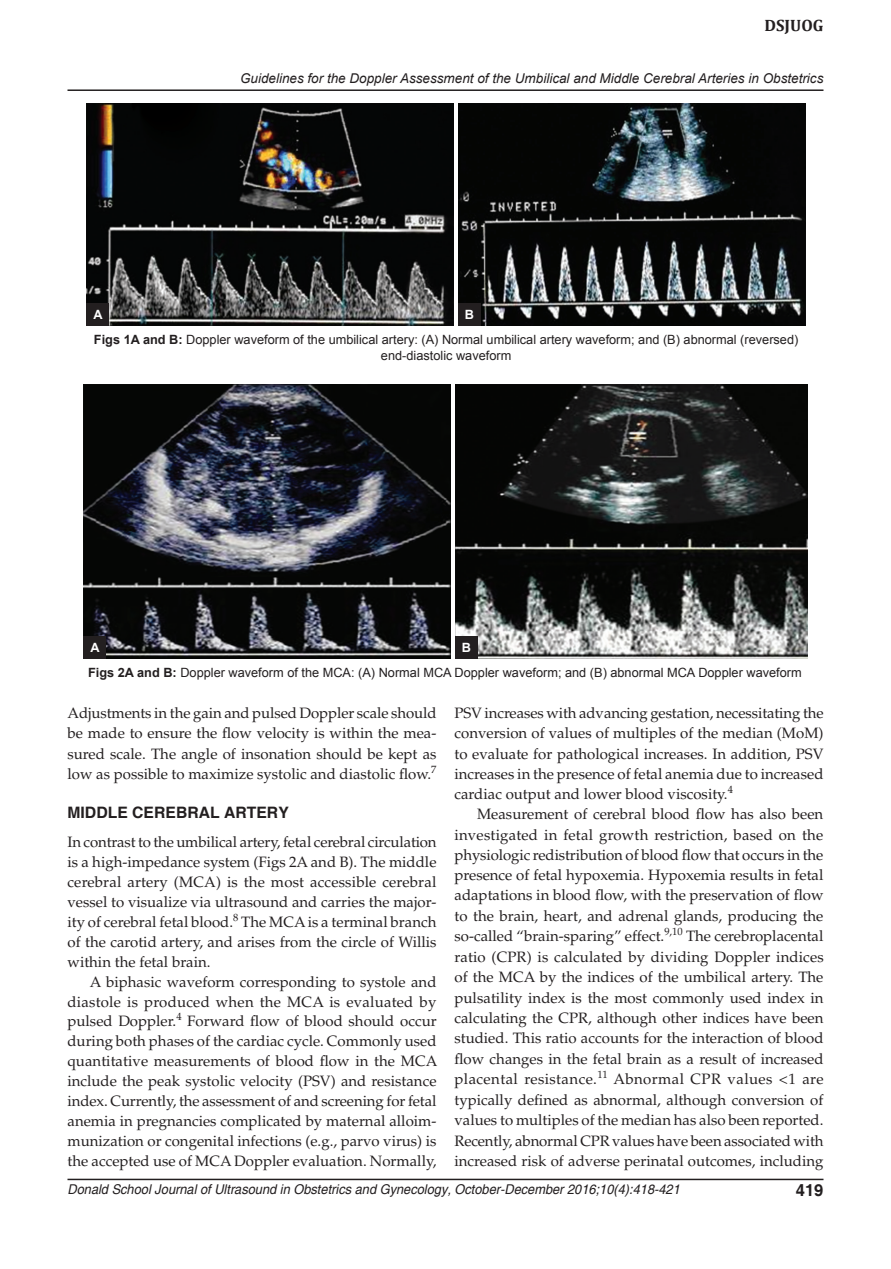
<style>
.page{position:relative;width:891px;height:1269px;background:#fff}
.page>*{position:absolute;margin:0;border:0;box-sizing:border-box;transform-origin:0 0}
.t1{font:700 16.5px "Cambria";color:#231f20}
.t2{font:700 16.5px "Helvetica";color:#231f20}
.t3{font:700 15.75px "Helvetica";color:#231f20}
.t4{font:15px/20.4px "Palatino";color:#231f20;text-align:justify}
.t5{font:italic 13.5px "Helvetica";color:#231f20;scale:.95 1}
.t6{font:italic 13.5px "Arial";color:#231f20}
.t7{font:12.75px/15.8px "Arial";color:#231f20;text-align:center}
.t8{font:700 12.75px "Arial";color:#fff}
.s1{font-weight:700}
</style>
<div class="page">
<hr style="left:68px;top:89px;width:756px;height:2px;background:#231f20">
<hr style="left:68px;top:1179px;width:756px;height:1px;background:#231f20">
<img style="left:87px;top:104px;width:367px;height:222px">
<img style="left:458px;top:104px;width:348px;height:222px">
<img style="left:84px;top:384px;width:367px;height:275px">
<img style="left:455px;top:384px;width:352px;height:275px">
<div style="left:87px;top:303px;width:22px;height:23px;background:#231f20"></div>
<div style="left:458px;top:303px;width:23px;height:23px;background:#231f20"></div>
<div style="left:84px;top:636px;width:22px;height:23px;background:#231f20"></div>
<div style="left:455px;top:636px;width:23px;height:23px;background:#231f20"></div>
<p class="t1" style="left:764px;top:16px;width:61px">DSJUOG</p>
<p class="t6" style="left:240px;top:69px;width:585px">Guidelines for the Doppler Assessment of the Umbilical and Middle Cerebral Arteries in Obstetrics</p>
<p class="t8" style="left:94px;top:306px;width:11px">A</p>
<p class="t8" style="left:465px;top:306px;width:11px">B</p>
<p class="t7" style="left:94px;top:332px;width:706px"><span class="s1">Figs 1A and B:</span> Doppler waveform of the umbilical artery: (A) Normal umbilical artery waveform; and (B) abnormal (reversed) end-diastolic waveform</p>
<p class="t8" style="left:90px;top:639px;width:11px">A</p>
<p class="t8" style="left:462px;top:639px;width:11px">B</p>
<p class="t7" style="left:88px;top:665px;width:715px"><span class="s1">Figs 2A and B:</span> Doppler waveform of the MCA: (A) Normal MCA Doppler waveform; and (B) abnormal MCA Doppler waveform</p>
<p class="t4" style="left:68px;top:703px;width:371px">Adjustments in the gain and pulsed Doppler scale should be made to ensure the flow velocity is within the mea&shy;sured scale. The angle of insonation should be kept as low as possible to maximize systolic and diastolic flow.<sup>7</sup></p>
<p class="t3" style="left:68px;top:803px;width:223px">MIDDLE CEREBRAL ARTERY</p>
<p class="t4" style="left:67px;top:832px;width:371px;line-height:20px">In contrast to the umbilical artery, fetal cerebral circulation is a high-impedance system (Figs 2A and B). The middle cerebral artery (MCA) is the most accessible cerebral vessel to visualize via ultrasound and carries the major&shy;ity of cerebral fetal blood.<sup>8</sup> The MCA is a terminal branch of the carotid artery, and arises from the circle of Willis within the fetal brain.</p>
<p class="t4" style="left:67px;top:972px;width:371px;line-height:20px;text-indent:22px">A biphasic waveform corresponding to systole and diastole is produced when the MCA is evaluated by pulsed Doppler.<sup>4</sup> Forward flow of blood should occur during both phases of the cardiac cycle. Commonly used quantitative measurements of blood flow in the MCA include the peak systolic velocity (PSV) and resistance index. Currently, the assessment of and screening for fetal anemia in pregnancies complicated by maternal alloim&shy;munization or congenital infections (e.g., parvo virus) is the accepted use of MCA Doppler evaluation. Normally,</p>
<p class="t4" style="left:454px;top:703px;width:371px">PSV increases with advancing gestation, necessitating the conversion of values of multiples of the median (MoM) to evaluate for pathological increases. In addition, PSV increases in the presence of fetal anemia due to increased cardiac output and lower blood viscosity.<sup>4</sup></p>
<p class="t4" style="left:454px;top:804px;width:371px;text-indent:23px">Measurement of cerebral blood flow has also been investigated in fetal growth restriction, based on the physiologic redistribution of blood flow that occurs in the presence of fetal hypoxemia. Hypoxemia results in fetal adaptations in blood flow, with the preservation of flow to the brain, heart, and adrenal glands, producing the so-called “brain-sparing” effect.<sup>9,10</sup> The cerebroplacental ratio (CPR) is calculated by dividing Doppler indices of the MCA by the indices of the umbilical artery. The pulsatility index is the most commonly used index in calculating the CPR, although other indices have been studied. This ratio accounts for the interaction of blood flow changes in the fetal brain as a result of increased placental resistance.<sup>11</sup> Abnormal CPR values &lt;1 are typically defined as abnormal, although conversion of values to multiples of the median has also been reported.<br>Recently, abnormal CPR values have been associated with increased risk of adverse perinatal outcomes, including</p>
<p class="t5" style="left:68px;top:1181px;width:646px">Donald School Journal of Ultrasound in Obstetrics and Gynecology, October-December 2016;10(4):418-421</p>
<p class="t2" style="left:796px;top:1180px;width:29px">419</p>
</div>
